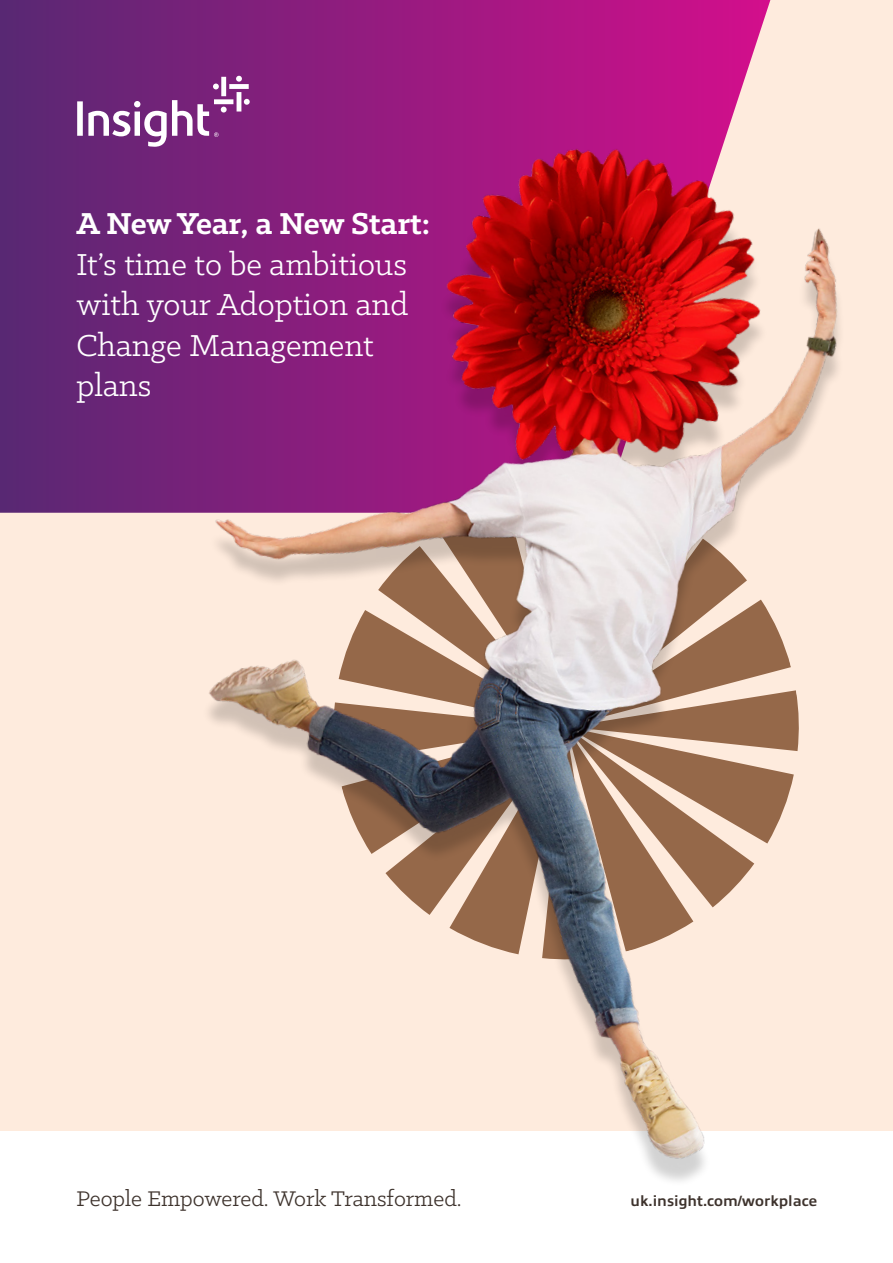
<style>
.page{position:relative;width:893px;height:1263px;background:#fff}
.page>*{position:absolute;margin:0;border:0;box-sizing:border-box;transform-origin:0 0}
.t1{font:34.2px/40.3px "Klinic Slab";color:#fff}
.t2{font:700 34.2px "Klinic Slab";color:#fff}
.t3{font:24px "Klinic Slab";color:#3e332d}
.t4{font:700 15px "Allumi Pro";color:#3e332d}
</style>
<div class="page">
<div style="left:0;top:0;width:16px;height:513px;background:#592873"></div>
<img style="left:16px;top:0;width:877px;height:1181px">
<p class="t2" style="left:77px;top:201px;width:355px">A New Year, a New Start:</p>
<p class="t1" style="left:77px;top:243px;width:333px">It’s time to be ambitious with your Adoption and<br>Change Management plans</p>
<p class="t3" style="left:77px;top:1183px;width:387px">People Empowered. Work Transformed.</p>
<p class="t4" style="left:630px;top:1189px;width:188px">uk.insight.com/workplace</p>
</div>
